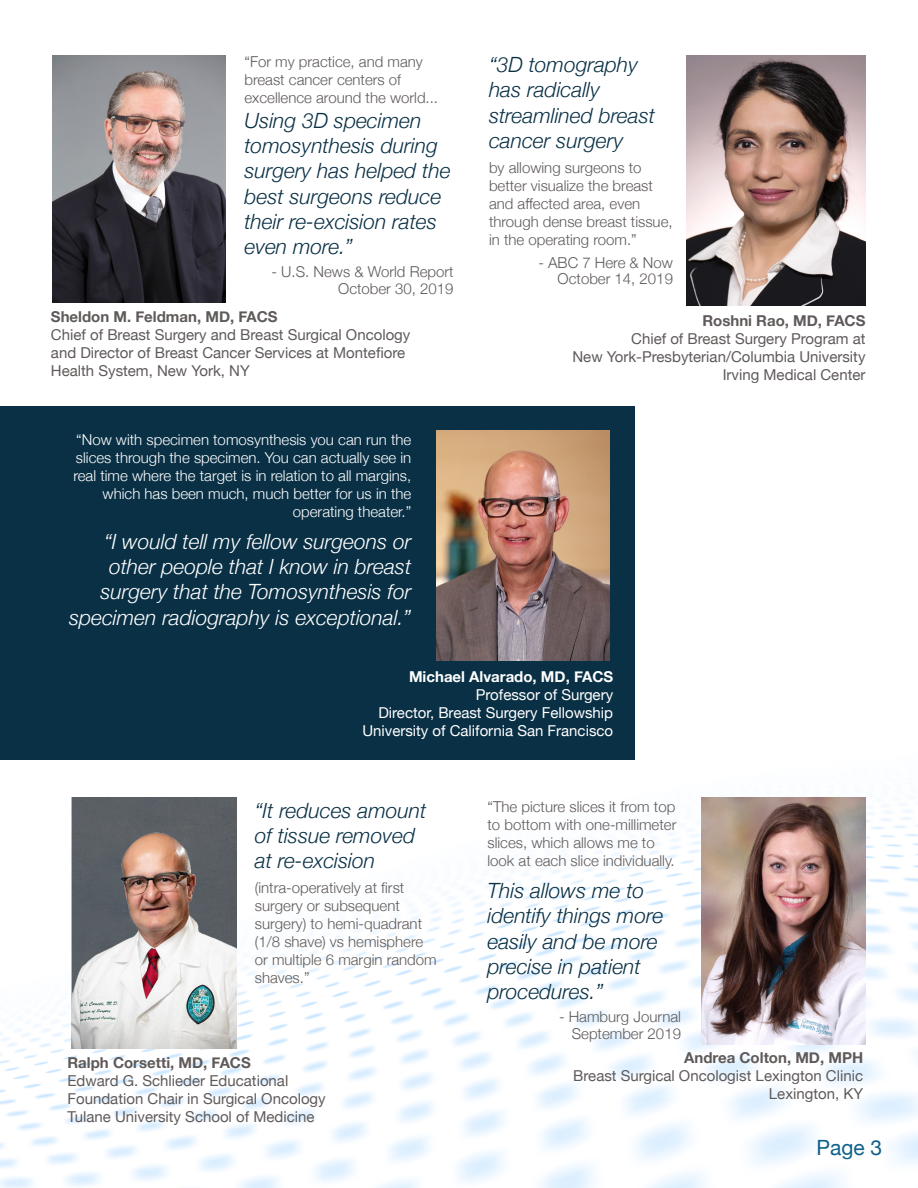
<style>
.page{position:relative;width:918px;height:1188px;background:#fff}
.page>*{position:absolute;margin:0;border:0;box-sizing:border-box;transform-origin:0 0}
.t1{font:italic 300 21px/25.2px "Helvetica Neue";color:#093045}
.t2{font:italic 300 21px/25.2px "Helvetica Neue";color:#fff;text-align:right}
.Sub_Heading{font:21px "Helvetica Neue";color:#116089}
.t3{font:300 15px/18px "Helvetica Neue";color:#5f5a59}
.t4{font:15px/18px "Helvetica Neue";color:#5f5a59;text-align:right}
.t5{font:300 15px/18px "Helvetica Neue";color:#fff;text-align:right}
.t6{font:15px "Helvetica Neue";color:#fff}
.t7{font:700 15px "Helvetica Neue";color:#5f5a59}
.t8{font:700 15px "Helvetica Neue";color:#fff}
</style>
<div class="page">
<img style="left:0;top:619px;width:918px;height:569px">
<div style="left:0;top:406px;width:634px;height:354px;background:#093045"></div>
<img style="left:437px;top:431px;width:173px;height:229px">
<img style="left:701px;top:798px;width:165px;height:246px">
<img style="left:52px;top:55px;width:174px;height:247px">
<img style="left:687px;top:55px;width:178px;height:250px">
<div style="left:72px;top:798px;width:164px;height:24px;background:#5a6064"></div>
<img style="left:72px;top:822px;width:164px;height:226px">
<p class="t3" style="left:244px;top:51px;width:195px">“For my practice, and many breast cancer centers of excellence around the world...</p>
<p class="t1" style="left:244px;top:107px;width:208px">Using 3D specimen tomosynthesis during surgery has helped the best surgeons reduce their re-excision rates even more.”</p>
<p class="t3" style="left:272px;top:263px;width:183px;line-height:16.5px;text-align:right">- U.S. News &amp; World Report<br>October 30, 2019</p>
<p class="t7" style="left:51px;top:304px;width:228px">Sheldon M. Feldman, MD, FACS</p>
<p class="t4" style="left:51px;top:326px;width:361px;text-align:left">Chief of Breast Surgery and Breast Surgical Oncology and Director of Breast Cancer Services at Montefiore<br>Health System, New York, NY</p>
<p class="t5" style="left:73px;top:430px;width:339px">“Now with specimen tomosynthesis you can run the slices through the specimen. You can actually see in real time where the target is in relation to all margins, which has been much, much better for us in the operating theater.”</p>
<p class="t2" style="left:69px;top:528px;width:344px">“I would tell my fellow surgeons or other people that I know in breast surgery that the Tomosynthesis for specimen radiography is exceptional.”</p>
<p class="t1" style="left:489px;top:51px;width:168px">“3D tomography has radically streamlined breast cancer surgery</p>
<p class="t3" style="left:489px;top:157px;width:185px">by allowing surgeons to better visualize the breast and affected area, even through dense breast tissue, in the operating room.”</p>
<p class="t3" style="left:538px;top:253px;width:136px;line-height:16.5px;text-align:right">- ABC 7 Here &amp; Now<br>October 14, 2019</p>
<p class="t7" style="left:702px;top:309px;width:165px">Roshni Rao, MD, FACS</p>
<p class="t4" style="left:572px;top:330px;width:295px">Chief of Breast Surgery Program at<br>New York-Presbyterian/Columbia University<br>Irving Medical Center</p>
<p class="t8" style="left:409px;top:665px;width:206px">Michael Alvarado, MD, FACS</p>
<p class="t6" style="left:476px;top:684px;width:139px">Professor of Surgery</p>
<p class="t6" style="left:378px;top:702px;width:236px">Director, Breast Surgery Fellowship</p>
<p class="t6" style="left:362px;top:720px;width:252px">University of California San Francisco</p>
<p class="t1" style="left:255px;top:796px;width:173px">“It reduces amount of tissue removed at re-excision</p>
<p class="t3" style="left:255px;top:877px;width:183px">(intra-operatively at first surgery or subsequent surgery) to hemi-quadrant (1/8 shave) vs hemisphere or multiple 6 margin random shaves.”</p>
<p class="t7" style="left:68px;top:1051px;width:185px">Ralph Corsetti, MD, FACS</p>
<p class="t4" style="left:68px;top:1073px;width:260px;text-align:left">Edward G. Schlieder Educational<br>Foundation Chair in Surgical Oncology</p>
<p class="t4" style="left:68px;top:1109px;width:248px">Tulane University School of Medicine</p>
<p class="t3" style="left:488px;top:797px;width:190px">“The picture slices it from top to bottom with one-millimeter slices, which allows me to look at each slice individually.</p>
<p class="t1" style="left:488px;top:877px;width:177px">This allows me to identify things more easily and be more precise in patient procedures.”</p>
<p class="t3" style="left:559px;top:1008px;width:123px;line-height:16.5px;text-align:right">- Hamburg Journal<br>September 2019</p>
<p class="t7" style="left:684px;top:1046px;width:180px">Andrea Colton, MD, MPH</p>
<p class="t4" style="left:573px;top:1068px;width:291px">Breast Surgical Oncologist Lexington Clinic<br>Lexington, KY</p>
<p class="Sub_Heading" style="left:817px;top:1132px;width:67px">Page 3</p>
</div>
